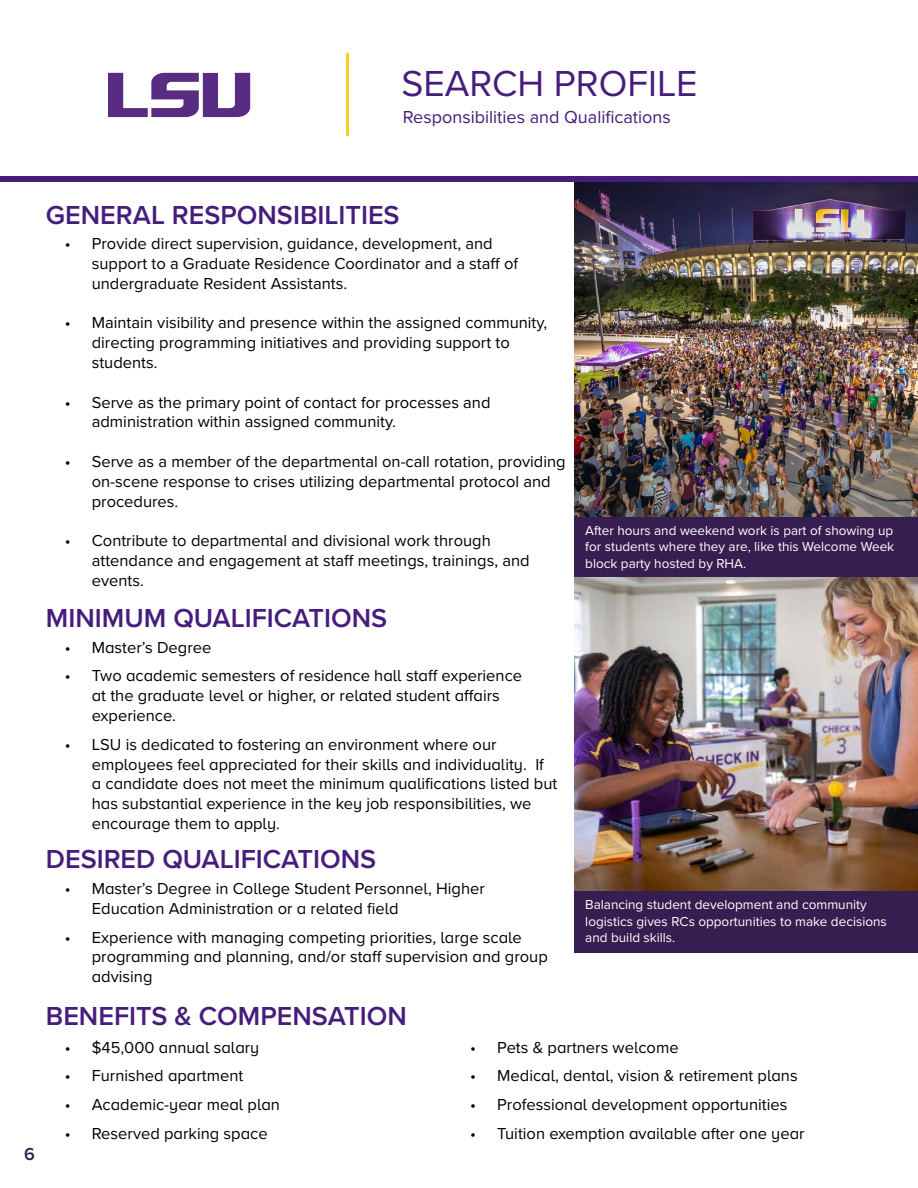
<style>
.page{position:relative;width:918px;height:1188px;background:#fff}
.page>*{position:absolute;margin:0;border:0;box-sizing:border-box;transform-origin:0 0}
.t1{font:37.5px "Proxima Nova";color:#461d7c}
.t2{font:600 27px "Proxima Nova";color:#461d7c}
.t3{font:18px "Proxima Nova";color:#461d7c}
.t4{font:600 18px "Proxima Nova";color:#371e50}
.t5{font:16.5px/19.8px "Proxima Nova A";color:#000}
.t6{font:16.5px/19.8px "Proxima Nova";color:#000}
.t7{font:13.5px/16.2px "Proxima Nova";color:#fff;text-align:justify}
</style>
<div class="page">
<div style="left:574px;top:517px;width:344px;height:61px;background:#371e50"></div>
<div style="left:0;top:176px;width:918px;height:6px;background:#461d7c"></div>
<hr style="left:346px;top:54px;width:2px;height:82px;background:#fdd023">
<img style="left:574px;top:182px;width:344px;height:335px">
<img style="left:574px;top:577px;width:344px;height:314px">
<svg style="left:108px;top:73px;width:142px;height:44px"></svg>
<div style="left:574px;top:891px;width:344px;height:61px;background:#371e50"></div>
<h1 class="t1" style="left:401px;top:55px;width:298px">SEARCH PROFILE</h1>
<p class="t3" style="left:403px;top:103px;width:270px">Responsibilities and Qualifications</p>
<p class="t4" style="left:24px;top:1141px;width:12px">6</p>
<h2 class="t2" style="left:46px;top:195px;width:355px">GENERAL RESPONSIBILITIES</h2>
<p class="t6" style="left:92px;top:233px;width:428px;text-indent:-27px">• Provide direct supervision, guidance, development, and support to a Graduate Residence Coordinator and a staff of undergraduate Resident Assistants.</p>
<p class="t6" style="left:92px;top:312px;width:457px;text-indent:-27px">• Maintain visibility and presence within the assigned community, directing programming initiatives and providing support to students.</p>
<p class="t6" style="left:92px;top:392px;width:400px;text-indent:-27px">• Serve as the primary point of contact for processes and administration within assigned community.</p>
<p class="t6" style="left:92px;top:451px;width:475px;text-indent:-27px">• Serve as a member of the departmental on-call rotation, providing on-scene response to crises utilizing departmental protocol and procedures.</p>
<p class="t6" style="left:92px;top:530px;width:439px;text-indent:-27px">• Contribute to departmental and divisional work through attendance and engagement at staff meetings, trainings, and events.</p>
<h2 class="t2" style="left:46px;top:598px;width:343px">MINIMUM QUALIFICATIONS</h2>
<p class="t5" style="left:65px;top:637px;width:148px">• Master’s Degree</p>
<p class="t5" style="left:92px;top:665px;width:432px;text-indent:-27px">• Two academic semesters of residence hall staff experience at the graduate level or higher, or related student affairs experience.</p>
<p class="t5" style="left:92px;top:734px;width:467px;text-indent:-27px">• LSU is dedicated to fostering an environment where our employees feel appreciated for their skills and individuality. If a candidate does not meet the minimum qualifications listed but has substantial experience in the key job responsibilities, we encourage them to apply.</p>
<h2 class="t2" style="left:46px;top:839px;width:332px">DESIRED QUALIFICATIONS</h2>
<p class="t5" style="left:92px;top:878px;width:395px;text-indent:-27px">• Master’s Degree in College Student Personnel, Higher<br>Education Administration or a related field</p>
<p class="t5" style="left:92px;top:927px;width:458px;text-indent:-27px">• Experience with managing competing priorities, large scale programming and planning, and/or staff supervision and group advising</p>
<h2 class="t2" style="left:46px;top:996px;width:362px">BENEFITS &amp; COMPENSATION</h2>
<p class="t7" style="left:585px;top:522px;width:310px">After hours and weekend work is part of showing up for students where they are, like this Welcome Week block party hosted by RHA.</p>
<p class="t7" style="left:585px;top:896px;width:303px;text-align:left">Balancing student development and community logistics gives RCs opportunities to make decisions and build skills.</p>
<p class="t5" style="left:65px;top:1037px;width:196px">• $45,000 annual salary</p>
<p class="t5" style="left:65px;top:1065px;width:180px">• Furnished apartment</p>
<p class="t5" style="left:65px;top:1094px;width:217px">• Academic-year meal plan</p>
<p class="t5" style="left:65px;top:1123px;width:204px">• Reserved parking space</p>
<p class="t5" style="left:470px;top:1037px;width:210px">• Pets &amp; partners welcome</p>
<p class="t5" style="left:470px;top:1065px;width:329px">• Medical, dental, vision &amp; retirement plans</p>
<p class="t5" style="left:470px;top:1094px;width:319px">• Professional development opportunities</p>
<p class="t5" style="left:470px;top:1123px;width:336px">• Tuition exemption available after one year</p>
</div>
